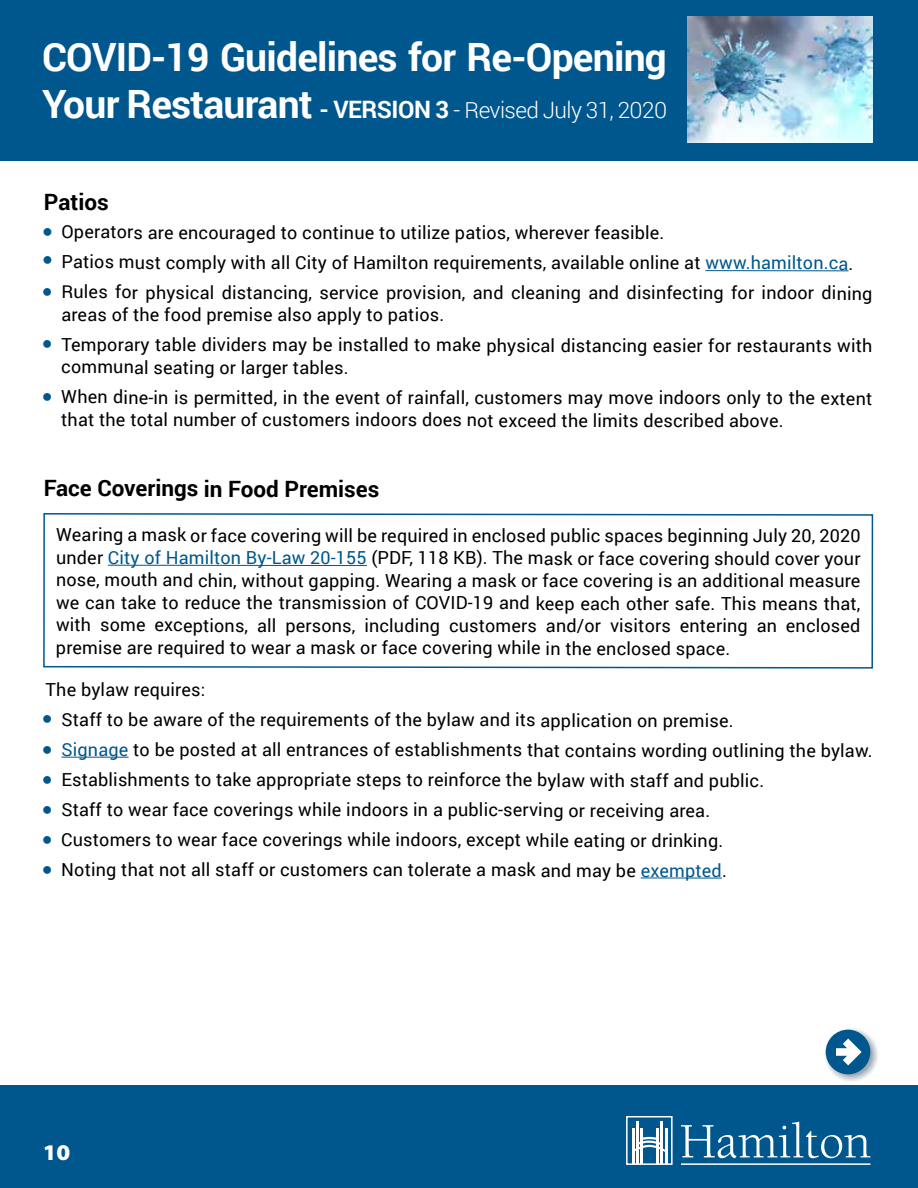
<style>
.page{position:relative;width:918px;height:1188px;background:#fff}
.page>*{position:absolute;margin:0;border:0;box-sizing:border-box;transform-origin:0 0}
.t1{font:700 39px "Roboto";letter-spacing:-.02em;color:#fff}
.t2{font:300 22.5px "Roboto";letter-spacing:-.025em;color:#fff}
.t3{font:700 22.5px "Roboto";color:#000}
.t4{font:900 semi-expanded 22.5px "Myriad Pro";color:#fff}
.t5{font:18px/30px "Roboto";letter-spacing:.01em;color:#000}
.t6{font:900 18px "Arial";color:#00578e}
.s1{font-weight:700;font-size:39px}
.s2{font-weight:700;font-size:24px}
.s3{font-size:24px}
.s4{font-family:"Arial";font-weight:900;color:#00578e}
.s5{color:#00578e}
</style>
<div class="page">
<div style="left:0;top:1086px;width:918px;height:102px;background:#00578e"></div>
<div style="left:626px;top:1116px;width:47px;height:49px;border:2px solid #fff"></div>
<hr style="left:636px;top:1121px;width:2px;height:43px;background:#fff">
<hr style="left:632px;top:1128px;width:2px;height:36px;background:#fff">
<hr style="left:640px;top:1128px;width:2px;height:36px;background:#fff">
<hr style="left:661px;top:1121px;width:2px;height:43px;background:#fff">
<hr style="left:657px;top:1128px;width:2px;height:36px;background:#fff">
<hr style="left:665px;top:1128px;width:2px;height:36px;background:#fff">
<svg style="left:634px;top:1137px;width:31px;height:15px"></svg>
<hr style="left:681px;top:1163px;width:190px;height:2px;background:#fff">
<svg style="left:681px;top:1122px;width:190px;height:36px"></svg>
<div style="left:0;top:0;width:918px;height:161px;background:#00578e"></div>
<img style="left:687px;top:17px;width:186px;height:126px">
<div style="left:705px;top:270px;width:144px;height:1px;border:1px solid #00578e"></div>
<svg style="left:43px;top:513px;width:831px;height:156px"></svg>
<svg style="left:822px;top:1025px;width:58px;height:58px"></svg>
<div style="left:826px;top:1030px;width:44px;height:44px;background:#00578e;border-radius:50%"></div>
<svg style="left:836px;top:1039px;width:26px;height:26px"></svg>
<h1 class="t1" style="left:42px;top:30px;width:626px">COVID-19 Guidelines for Re-Opening</h1>
<p class="t2" style="left:42px;top:94px;width:626px"><span class="s1">Your Restaurant</span> <span class="s2">- VERSION 3</span> <span class="s3">-</span> Revised July 31, 2020</p>
<p class="t3" style="left:44px;top:186px;width:66px">Patios</p>
<p class="t5" style="left:61px;top:217px;width:813px;text-indent:-19px"><span class="s4">●</span> Operators are encouraged to continue to utilize patios, wherever feasible.<br>Patios must comply with all City of Hamilton requirements, available online at <span class="s5">www.hamilton.ca</span>.<br>Rules for physical distancing, service provision, and cleaning and disinfecting for indoor dining</p>
<p class="t5" style="left:61px;top:299px;width:813px">areas of the food premise also apply to patios.<br>Temporary table dividers may be installed to make physical distancing easier for restaurants with</p>
<p class="t5" style="left:61px;top:351px;width:813px">communal seating or larger tables.<br>When dine-in is permitted, in the event of rainfall, customers may move indoors only to the extent</p>
<p class="t5" style="left:61px;top:404px;width:724px">that the total number of customers indoors does not exceed the limits described above.</p>
<p class="t6" style="left:42px;top:246px;width:12px">●</p>
<p class="t6" style="left:42px;top:277px;width:12px">●</p>
<p class="t6" style="left:42px;top:330px;width:12px">●</p>
<p class="t6" style="left:42px;top:382px;width:12px">●</p>
<p class="t3" style="left:44px;top:473px;width:337px">Face Coverings in Food Premises</p>
<p class="t5" style="left:56px;top:524px;width:806px;line-height:22.5px;text-align:justify">Wearing a mask or face covering will be required in enclosed public spaces beginning July 20, 2020 under <span class="s5">City of Hamilton By-Law 20-155</span> (PDF, 118 KB). The mask or face covering should cover your nose, mouth and chin, without gapping. Wearing a mask or face covering is an additional measure we can take to reduce the transmission of COVID-19 and keep each other safe. This means that, with some exceptions, all persons, including customers and/or visitors entering an enclosed premise are required to wear a mask or face covering while in the enclosed space.</p>
<p class="t5" style="left:46px;top:674px;width:161px">The bylaw requires:</p>
<p class="t6" style="left:42px;top:705px;width:12px">●</p>
<p class="t6" style="left:42px;top:735px;width:12px">●</p>
<p class="t6" style="left:42px;top:765px;width:12px">●</p>
<p class="t6" style="left:42px;top:795px;width:12px">●</p>
<p class="t6" style="left:42px;top:825px;width:12px">●</p>
<p class="t6" style="left:42px;top:855px;width:12px">●</p>
<p class="t5" style="left:61px;top:704px;width:813px">Staff to be aware of the requirements of the bylaw and its application on premise.<br><span class="s5">Signage</span> to be posted at all entrances of establishments that contains wording outlining the bylaw.<br>Establishments to take appropriate steps to reinforce the bylaw with staff and public.<br>Staff to wear face coverings while indoors in a public-serving or receiving area.<br>Customers to wear face coverings while indoors, except while eating or drinking.<br>Noting that not all staff or customers can tolerate a mask and may be <span class="s5">exempted</span>.</p>
<p class="t4" style="left:43px;top:1137px;width:29px">10</p>
</div>
